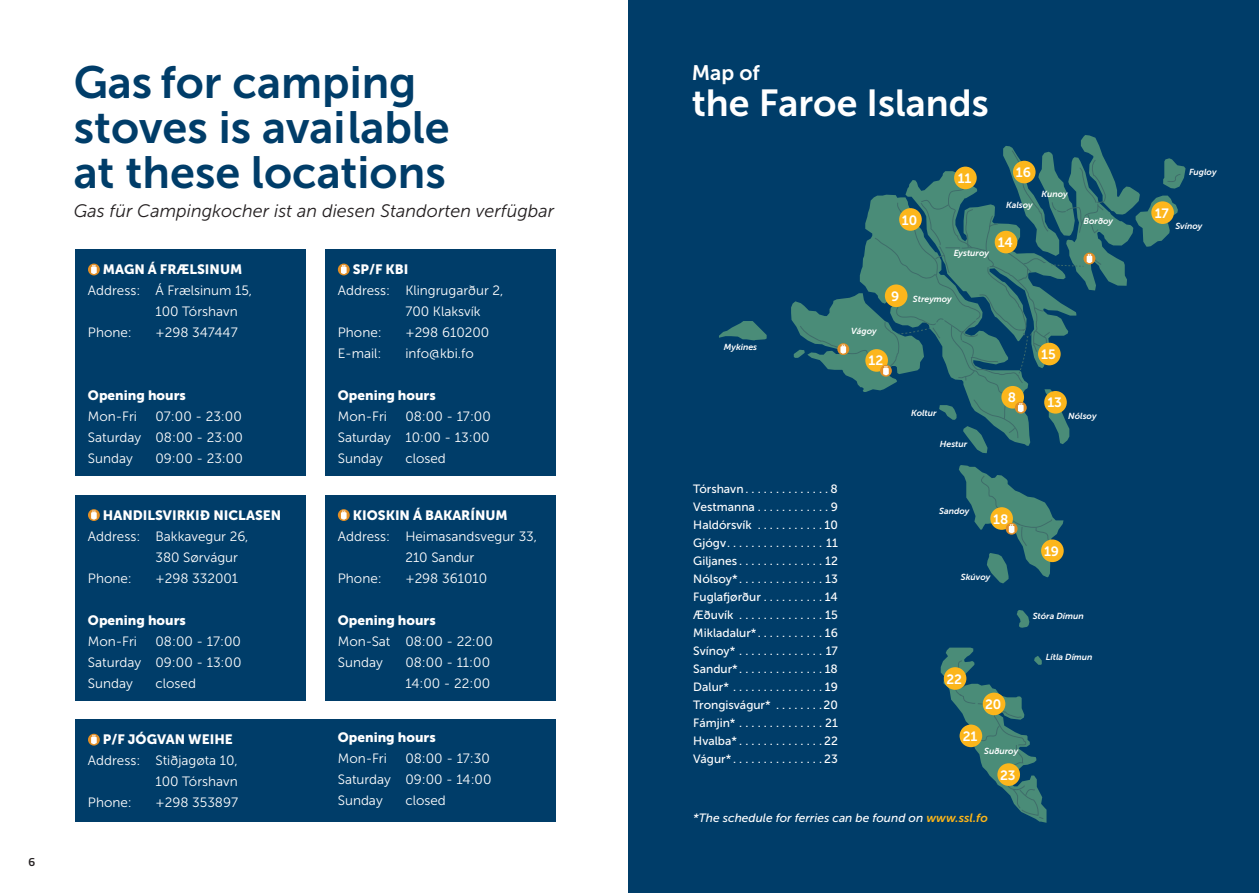
<style>
.page{position:relative;width:1259px;height:893px;background:#fff}
.page>*{position:absolute;margin:0;border:0;box-sizing:border-box;transform-origin:0 0}
.t1{font:45px "Museo Sans 700";color:#003d69}
.t2{font:37.5px "Museo Sans 700";color:#fff}
.t3{font:21px "Museo Sans 700";color:#fff}
.t4{font:italic 18px "Museo Sans 300";color:#231f20}
.t5{font:13.5px/21px "Museo Sans 300";color:#fff}
.t6{font:13.5px "Museo Sans 900";color:#fff}
.Bollatøl{font:13.5px "Museo Sans 700";color:#fff}
.t7{font:12px "Museo Sans 500";color:#fff}
.Innihald{font:italic 12px "Museo Sans 500";color:#fff}
.t8{font:600 12px "Titillium";color:#231f20}
.Kortbygdir{font:italic 8.7px "Museo Sans 700";color:#fff}
.s1{font-family:"Museo Sans 700";color:#fcb519}
</style>
<div class="page">
<div style="left:628px;top:0;width:631px;height:893px;background:#003d69"></div>
<svg style="left:719px;top:321px;width:47px;height:19px"></svg>
<svg style="left:1017px;top:610px;width:12px;height:18px"></svg>
<svg style="left:940px;top:648px;width:106px;height:175px"></svg>
<div style="left:943px;top:667px;width:23px;height:23px;background:#fcb61c;border-radius:50%"></div>
<div style="left:982px;top:693px;width:23px;height:22px;background:#fcb61c;border-radius:50%"></div>
<div style="left:997px;top:763px;width:23px;height:23px;background:#fcb61c;border-radius:50%"></div>
<div style="left:959px;top:725px;width:23px;height:22px;background:#fcb61c;border-radius:50%"></div>
<div style="left:75px;top:719px;width:481px;height:103px;background:#003d69"></div>
<svg style="left:88px;top:734px;width:12px;height:12px"></svg>
<svg style="left:91px;top:735px;width:6px;height:9px"></svg>
<div style="left:75px;top:495px;width:231px;height:205px;background:#003d69"></div>
<svg style="left:88px;top:509px;width:12px;height:12px"></svg>
<svg style="left:91px;top:511px;width:6px;height:8px"></svg>
<div style="left:75px;top:249px;width:231px;height:227px;background:#003d69"></div>
<div style="left:88px;top:264px;width:12px;height:11px;background:#e18e25;border-radius:50%"></div>
<svg style="left:91px;top:265px;width:6px;height:9px"></svg>
<div style="left:325px;top:495px;width:231px;height:205px;background:#003d69"></div>
<svg style="left:338px;top:509px;width:12px;height:12px"></svg>
<svg style="left:341px;top:511px;width:5px;height:8px"></svg>
<div style="left:325px;top:249px;width:231px;height:227px;background:#003d69"></div>
<svg style="left:338px;top:264px;width:12px;height:11px"></svg>
<svg style="left:341px;top:265px;width:5px;height:9px"></svg>
<svg style="left:959px;top:465px;width:104px;height:118px"></svg>
<svg style="left:791px;top:135px;width:394px;height:318px"></svg>
<p class="t8" style="left:29px;top:852px;width:8px">6</p>
<p class="t1" style="left:74px;top:57px;width:344px">Gas for camping</p>
<p class="t1" style="left:74px;top:102px;width:377px">stoves is available</p>
<p class="t1" style="left:74px;top:147px;width:373px">at these locations</p>
<p class="t4" style="left:74px;top:201px;width:482px">Gas für Campingkocher ist an diesen Standorten verfügbar</p>
<p class="t6" style="left:103px;top:262px;width:141px">MAGN Á FRÆLSINUM</p>
<p class="t5" style="left:155px;top:280px;width:98px;text-indent:-67px">Address: Á Frælsinum 15,<br>100 Tórshavn</p>
<p class="t5" style="left:88px;top:322px;width:45px">Phone:</p>
<p class="t5" style="left:155px;top:322px;width:84px">+298 347447</p>
<p class="t6" style="left:88px;top:388px;width:99px">Opening hours</p>
<p class="t5" style="left:88px;top:406px;width:51px">Mon-Fri</p>
<p class="t5" style="left:155px;top:406px;width:88px">07:00 - 23:00</p>
<p class="t5" style="left:88px;top:427px;width:156px">Saturday 08:00 - 23:00</p>
<p class="t5" style="left:88px;top:448px;width:46px">Sunday</p>
<p class="t5" style="left:155px;top:448px;width:89px">09:00 - 23:00</p>
<p class="t6" style="left:353px;top:262px;width:57px">SP/F KBI</p>
<p class="t5" style="left:405px;top:280px;width:99px;text-indent:-68px">Address: Klingrugarður 2,<br>700 Klaksvík</p>
<p class="t5" style="left:338px;top:322px;width:45px">Phone:</p>
<p class="t5" style="left:405px;top:322px;width:85px">+298 610200</p>
<p class="t5" style="left:338px;top:343px;width:45px">E-mail:</p>
<p class="t5" style="left:405px;top:343px;width:70px">info@kbi.fo</p>
<p class="t6" style="left:338px;top:388px;width:99px">Opening hours</p>
<p class="t5" style="left:338px;top:406px;width:51px">Mon-Fri</p>
<p class="t5" style="left:405px;top:406px;width:87px">08:00 - 17:00</p>
<p class="t5" style="left:338px;top:427px;width:153px">Saturday 10:00 - 13:00</p>
<p class="t5" style="left:338px;top:448px;width:46px">Sunday</p>
<p class="t5" style="left:405px;top:448px;width:42px">closed</p>
<p class="t6" style="left:103px;top:507px;width:180px">HANDILSVIRKIÐ NICLASEN</p>
<p class="t5" style="left:155px;top:525px;width:95px;text-indent:-67px">Address: Bakkavegur 26,<br>380 Sørvágur</p>
<p class="t5" style="left:88px;top:567px;width:45px">Phone:</p>
<p class="t5" style="left:155px;top:567px;width:84px">+298 332001</p>
<p class="t6" style="left:88px;top:612px;width:99px">Opening hours</p>
<p class="t5" style="left:88px;top:630px;width:51px">Mon-Fri</p>
<p class="t5" style="left:155px;top:630px;width:87px">08:00 - 17:00</p>
<p class="t5" style="left:88px;top:651px;width:155px">Saturday 09:00 - 13:00</p>
<p class="t5" style="left:88px;top:672px;width:46px">Sunday</p>
<p class="t5" style="left:155px;top:672px;width:42px">closed</p>
<p class="t6" style="left:353px;top:507px;width:156px">KIOSKIN Á BAKARÍNUM</p>
<p class="t5" style="left:338px;top:525px;width:201px;text-align:center">Address: Heimasandsvegur 33,<br>210 Sandur</p>
<p class="t5" style="left:338px;top:567px;width:45px">Phone:</p>
<p class="t5" style="left:405px;top:567px;width:83px">+298 361010</p>
<p class="t6" style="left:338px;top:612px;width:99px">Opening hours</p>
<p class="t5" style="left:338px;top:630px;width:156px">Mon-Sat 08:00 - 22:00</p>
<p class="t5" style="left:338px;top:651px;width:46px">Sunday</p>
<p class="t5" style="left:405px;top:651px;width:86px">08:00 - 11:00</p>
<p class="t5" style="left:405px;top:672px;width:86px">14:00 - 22:00</p>
<p class="t6" style="left:103px;top:732px;width:131px">P/F JÓGVAN WEIHE</p>
<p class="t5" style="left:88px;top:750px;width:151px;text-align:right">Address: Stiðjagøta 10,<br>100 Tórshavn</p>
<p class="t5" style="left:88px;top:792px;width:45px">Phone:</p>
<p class="t5" style="left:155px;top:792px;width:84px">+298 353897</p>
<p class="t6" style="left:338px;top:730px;width:99px">Opening hours</p>
<p class="t5" style="left:338px;top:748px;width:51px">Mon-Fri</p>
<p class="t5" style="left:405px;top:748px;width:86px">08:00 - 17:30</p>
<p class="t5" style="left:338px;top:769px;width:155px">Saturday 09:00 - 14:00</p>
<p class="t5" style="left:338px;top:790px;width:46px">Sunday</p>
<p class="t5" style="left:405px;top:790px;width:42px">closed</p>
<p class="t3" style="left:692px;top:61px;width:69px">Map of</p>
<p class="t2" style="left:692px;top:82px;width:298px">the Faroe Islands</p>
<p class="Kortbygdir" style="left:724px;top:342px;width:35px">Mykines</p>
<p class="Bollatøl" style="left:902px;top:212px;width:17px">10</p>
<p class="Bollatøl" style="left:957px;top:171px;width:15px">11</p>
<p class="Bollatøl" style="left:1016px;top:165px;width:17px">16</p>
<p class="Kortbygdir" style="left:1006px;top:200px;width:28px">Kalsoy</p>
<p class="Kortbygdir" style="left:1041px;top:189px;width:28px">Kunoy</p>
<p class="Kortbygdir" style="left:953px;top:248px;width:37px">Eysturoy</p>
<p class="Bollatøl" style="left:997px;top:235px;width:17px">14</p>
<p class="Kortbygdir" style="left:1083px;top:216px;width:31px">Borðoy</p>
<p class="Bollatøl" style="left:891px;top:289px;width:10px">9</p>
<p class="Kortbygdir" style="left:851px;top:327px;width:27px">Vágoy</p>
<p class="Bollatøl" style="left:868px;top:353px;width:16px">12</p>
<p class="Kortbygdir" style="left:913px;top:294px;width:40px">Streymoy</p>
<p class="Kortbygdir" style="left:911px;top:408px;width:27px">Koltur</p>
<p class="Kortbygdir" style="left:940px;top:439px;width:29px">Hestur</p>
<p class="Bollatøl" style="left:1007px;top:390px;width:10px">8</p>
<p class="Bollatøl" style="left:1041px;top:347px;width:16px">15</p>
<p class="Bollatøl" style="left:1047px;top:395px;width:16px">13</p>
<p class="Kortbygdir" style="left:1068px;top:411px;width:30px">Nólsoy</p>
<p class="t7" style="left:693px;top:483px;width:146px">Tórshavn . . . . . . . . . . . . . 8</p>
<p class="t7" style="left:693px;top:501px;width:146px">Vestmanna . . . . . . . . . . . 9</p>
<p class="t7" style="left:693px;top:519px;width:146px">Haldórsvík . . . . . . . . . . 10</p>
<p class="t7" style="left:693px;top:537px;width:146px">Gjógv . . . . . . . . . . . . . . . . 11</p>
<p class="t7" style="left:693px;top:555px;width:146px">Giljanes . . . . . . . . . . . . . . 12</p>
<p class="t7" style="left:693px;top:573px;width:146px">Nólsoy* . . . . . . . . . . . . . . 13</p>
<p class="t7" style="left:693px;top:591px;width:146px">Fuglafjørður . . . . . . . . . 14</p>
<p class="t7" style="left:693px;top:609px;width:146px">Æðuvík . . . . . . . . . . . . . . 15</p>
<p class="t7" style="left:693px;top:627px;width:146px">Mikladalur* . . . . . . . . . . 16</p>
<p class="t7" style="left:693px;top:645px;width:146px">Svínoy* . . . . . . . . . . . . . . 17</p>
<p class="t7" style="left:693px;top:663px;width:146px">Sandur* . . . . . . . . . . . . . 18</p>
<p class="t7" style="left:693px;top:681px;width:146px">Dalur* . . . . . . . . . . . . . . 19</p>
<p class="t7" style="left:693px;top:699px;width:146px">Trongisvágur* . . . . . . . 20</p>
<p class="t7" style="left:693px;top:717px;width:146px">Fámjin* . . . . . . . . . . . . . . 21</p>
<p class="t7" style="left:693px;top:735px;width:146px">Hvalba* . . . . . . . . . . . . . 22</p>
<p class="t7" style="left:693px;top:753px;width:146px">Vágur* . . . . . . . . . . . . . . 23</p>
<p class="Kortbygdir" style="left:939px;top:506px;width:32px">Sandoy</p>
<p class="Bollatøl" style="left:993px;top:511px;width:17px">18</p>
<p class="Kortbygdir" style="left:961px;top:572px;width:31px">Skúvoy</p>
<p class="Bollatøl" style="left:946px;top:671px;width:17px">22</p>
<p class="Bollatøl" style="left:985px;top:697px;width:18px">20</p>
<p class="Bollatøl" style="left:962px;top:729px;width:16px">21</p>
<p class="Kortbygdir" style="left:984px;top:746px;width:35px">Suðuroy</p>
<p class="Bollatøl" style="left:1000px;top:767px;width:17px">23</p>
<p class="Innihald" style="left:693px;top:811px;width:296px">*The schedule for ferries can be found on <span class="s1">www.ssl.fo</span></p>
<p class="Bollatøl" style="left:1044px;top:544px;width:17px">19</p>
<p class="Kortbygdir" style="left:1032px;top:611px;width:53px">Stóra Dímun</p>
<p class="Kortbygdir" style="left:1046px;top:652px;width:48px">Lítla Dímun</p>
<p class="Bollatøl" style="left:1154px;top:206px;width:16px">17</p>
<p class="Kortbygdir" style="left:1189px;top:167px;width:29px">Fugloy</p>
<p class="Kortbygdir" style="left:1175px;top:221px;width:28px">Svínoy</p>
</div>
